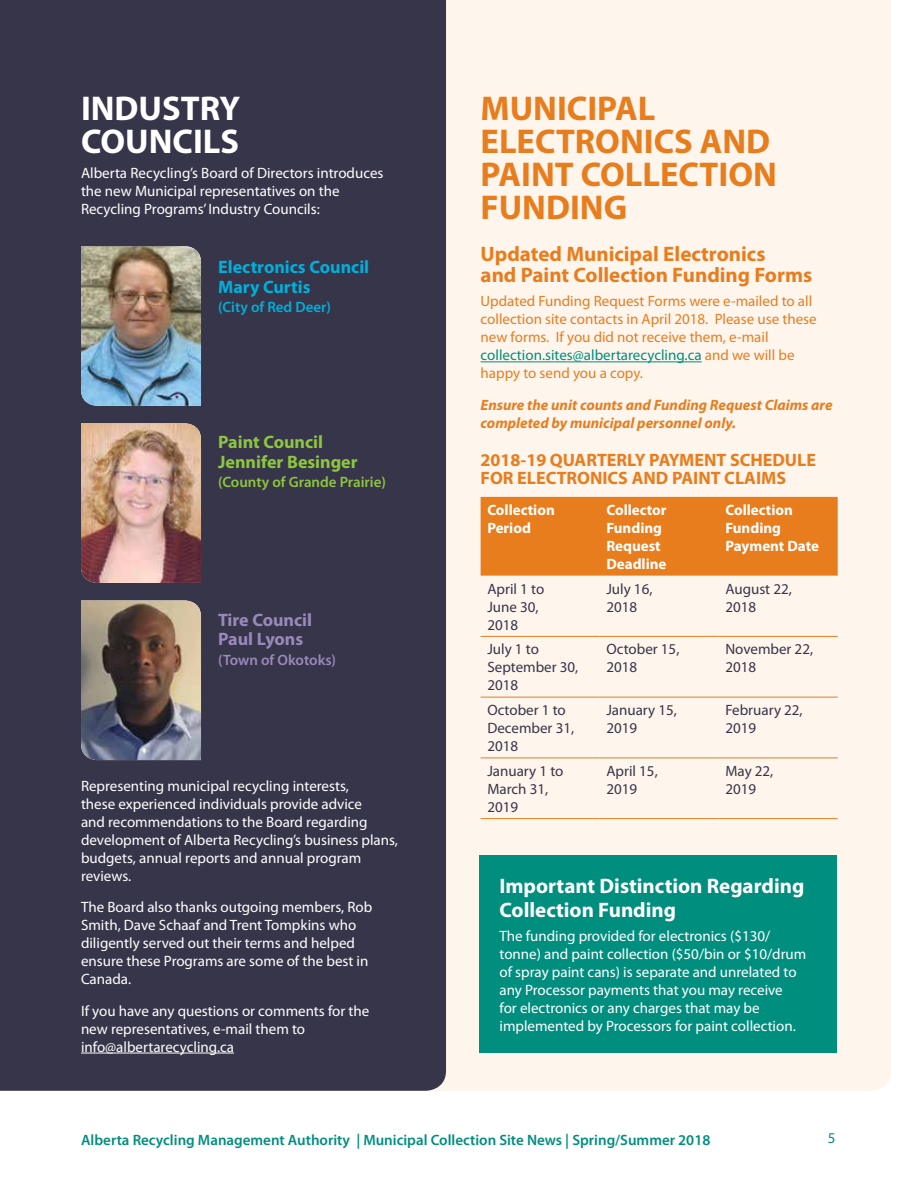
<style>
.page{position:relative;width:918px;height:1188px;background:#fff}
.page>*{position:absolute;margin:0;border:0;box-sizing:border-box;transform-origin:0 0}
.t1{font:700 34.5px/33px "Myriad Pro";color:#e87d1e}
.t2{font:700 34.5px/33px "Myriad Pro";color:#fff}
.t3{font:700 21px/21px "Myriad Pro";color:#e87d1e}
.t4{font:700 21px/24px "Myriad Pro";color:#fff}
.t5{font:700 18px/18px "Myriad Pro";color:#e87d1e}
.t6{font:700 18px/19.5px "Myriad Pro";color:#00afdb}
.t7{font:700 18px/19.5px "Myriad Pro";color:#8dc63f}
.t8{font:700 18px/19.5px "Myriad Pro";color:#9989bb}
.t9{font:15px/18px "Myriad Pro";color:#fff}
.t10{font:15px/18px "Myriad Pro";color:#e87d1e}
.t11{font:15px/18px "Myriad Pro";color:#373549}
.t12{font:600 15px "Myriad Pro";color:#008e7f}
.t13{font:italic 700 15px/18px "Myriad Pro";color:#e87d1e}
.t14{font:700 15px/18px "Myriad Pro";color:#fff}
.t15{font:600 15px "Myriad Pro";color:#8dc63f}
.t16{font:600 15px "Myriad Pro";color:#00afdb}
.t17{font:600 15px "Myriad Pro";color:#9989bb}
.t18{font:15px "Myriad Pro";color:#008e7f}
.s1{color:#008e7f}
</style>
<div class="page">
<div style="left:446px;top:0;width:445px;height:1091px;background:#fef5ed"></div>
<div style="left:0;top:0;width:446px;height:1091px;background:#373549"></div>
<hr style="left:481px;top:361px;width:221px;height:1px;background:#008e7f">
<div style="left:481px;top:497px;width:357px;height:79px;background:#e87d1e"></div>
<hr style="left:481px;top:636px;width:119px;height:1px;background:#e87d1e">
<hr style="left:600px;top:636px;width:119px;height:1px;background:#e87d1e">
<hr style="left:719px;top:636px;width:119px;height:1px;background:#e87d1e">
<hr style="left:481px;top:697px;width:119px;height:1px;background:#e87d1e">
<hr style="left:600px;top:697px;width:119px;height:1px;background:#e87d1e">
<hr style="left:719px;top:697px;width:119px;height:1px;background:#e87d1e">
<hr style="left:481px;top:758px;width:119px;height:1px;background:#e87d1e">
<hr style="left:600px;top:758px;width:119px;height:1px;background:#e87d1e">
<hr style="left:719px;top:758px;width:119px;height:1px;background:#e87d1e">
<hr style="left:481px;top:818px;width:119px;height:1px;background:#e87d1e">
<hr style="left:600px;top:818px;width:119px;height:1px;background:#e87d1e">
<hr style="left:719px;top:818px;width:119px;height:1px;background:#e87d1e">
<hr style="left:81px;top:1053px;width:153px;height:1px;background:#fff">
<div style="left:479px;top:855px;width:358px;height:198px;background:#008e7f"></div>
<img style="left:81px;top:246px;width:120px;height:160px">
<img style="left:81px;top:423px;width:120px;height:160px">
<img style="left:81px;top:600px;width:120px;height:160px">
<h1 class="t2" style="left:81px;top:93px;width:161px">INDUSTRY<br>COUNCILS</h1>
<p class="t9" style="left:81px;top:164px;width:304px">Alberta Recycling’s Board of Directors introduces the new Municipal representatives on the<br>Recycling Programs’ Industry Councils:</p>
<p class="t6" style="left:218px;top:258px;width:153px">Electronics Council<br>Mary Curtis</p>
<p class="t16" style="left:218px;top:299px;width:114px">(City of Red Deer)</p>
<p class="t7" style="left:218px;top:433px;width:141px">Paint Council<br>Jennifer Besinger</p>
<p class="t15" style="left:218px;top:474px;width:169px">(County of Grande Prairie)</p>
<p class="t8" style="left:218px;top:610px;width:96px">Tire Council<br>Paul Lyons</p>
<p class="t17" style="left:218px;top:652px;width:119px">(Town of Okotoks)</p>
<p class="t9" style="left:81px;top:777px;width:319px">Representing municipal recycling interests,<br>these experienced individuals provide advice<br>and recommendations to the Board regarding development of Alberta Recycling’s business plans, budgets, annual reports and annual program reviews.</p>
<p class="t9" style="left:81px;top:898px;width:293px">The Board also thanks outgoing members, Rob Smith, Dave Schaaf and Trent Tompkins who diligently served out their terms and helped ensure these Programs are some of the best in Canada.</p>
<p class="t9" style="left:81px;top:1002px;width:290px">If you have any questions or comments for the new representatives, e-mail them to info@albertarecycling.ca</p>
<h1 class="t1" style="left:481px;top:93px;width:298px">MUNICIPAL<br>ELECTRONICS AND<br>PAINT COLLECTION<br>FUNDING</h1>
<h2 class="t3" style="left:481px;top:243px;width:333px">Updated Municipal Electronics<br>and Paint Collection Funding Forms</h2>
<p class="t10" style="left:481px;top:293px;width:338px">Updated Funding Request Forms were e-mailed to all collection site contacts in April 2018. Please use these new forms. If you did not receive them, e-mail <span class="s1">collection.sites@albertarecycling.ca</span> and we will be happy to send you a copy.</p>
<p class="t13" style="left:481px;top:396px;width:354px">Ensure the unit counts and Funding Request Claims are completed by municipal personnel only.</p>
<p class="t5" style="left:481px;top:451px;width:337px">2018-19 QUARTERLY PAYMENT SCHEDULE<br>FOR ELECTRONICS AND PAINT CLAIMS</p>
<p class="t14" style="left:487px;top:501px;width:69px">Collection<br>Period</p>
<p class="t14" style="left:606px;top:501px;width:62px">Collector<br>Funding<br>Request<br>Deadline</p>
<p class="t14" style="left:725px;top:501px;width:95px">Collection<br>Funding<br>Payment Date</p>
<p class="t11" style="left:487px;top:580px;width:58px">April 1 to<br>June 30,<br>2018</p>
<p class="t11" style="left:606px;top:580px;width:48px">July 16,<br>2018</p>
<p class="t11" style="left:725px;top:580px;width:68px">August 22,<br>2018</p>
<p class="t11" style="left:487px;top:641px;width:93px">July 1 to<br>September 30,<br>2018</p>
<p class="t11" style="left:606px;top:641px;width:75px">October 15,<br>2018</p>
<p class="t11" style="left:725px;top:641px;width:89px">November 22,<br>2018</p>
<p class="t11" style="left:487px;top:701px;width:88px">October 1 to<br>December 31,<br>2018</p>
<p class="t11" style="left:606px;top:701px;width:72px">January 15,<br>2019</p>
<p class="t11" style="left:725px;top:701px;width:79px">February 22,<br>2019</p>
<p class="t11" style="left:487px;top:762px;width:78px">January 1 to<br>March 31,<br>2019</p>
<p class="t11" style="left:606px;top:762px;width:53px">April 15,<br>2019</p>
<p class="t11" style="left:725px;top:762px;width:49px">May 22,<br>2019</p>
<h2 class="t4" style="left:500px;top:874px;width:306px">Important Distinction Regarding<br>Collection Funding</h2>
<p class="t9" style="left:500px;top:928px;width:308px">The funding provided for electronics ($130/ tonne) and paint collection ($50/bin or $10/drum of spray paint cans) is separate and unrelated to any Processor payments that you may receive<br>for electronics or any charges that may be implemented by Processors for paint collection.</p>
<p class="t12" style="left:81px;top:1131px;width:631px">Alberta Recycling Management Authority | Municipal Collection Site News | Spring/Summer 2018</p>
<p class="t18" style="left:828px;top:1130px;width:9px">5</p>
</div>
